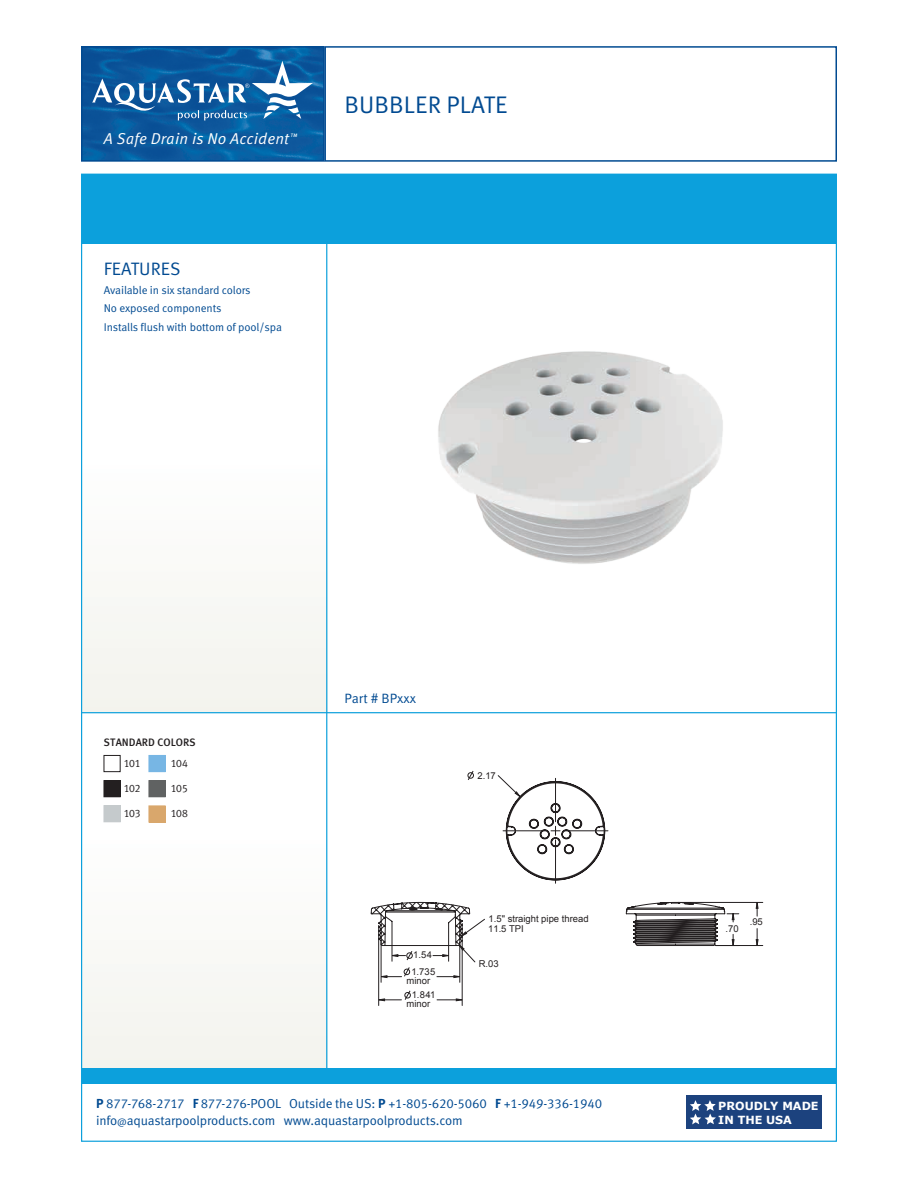
<style>
.page{position:relative;width:918px;height:1188px;background:#fff}
.page>*{position:absolute;margin:0;border:0;box-sizing:border-box;transform-origin:0 0}
.head{font:24px "Meta Pro Norm";letter-spacing:.005em;color:#014a91}
.t1{font:18px "Meta Pro Norm";letter-spacing:.005em;color:#014a91}
.t2{font:15.75px "Meta Pro Norm Ita";letter-spacing:.01em;color:#fff}
.t3{font:13.5px "Meta Pro Norm";color:#014a91}
.t4{font:13.05px/17.5px "Meta Pro Norm";letter-spacing:-.01em;color:#014a91}
.t5{font:11.25px "Meta Pro Norm";letter-spacing:-.01em;color:#014a91}
.t6{font:700 11.25px/13px "Verdana";color:#fff}
.t7{font:10.8px "Meta Plus Normal Caps";letter-spacing:-.02em;color:#231f20}
.t8{font:10.8px "Meta Plus Medium Caps";color:#231f20}
.t9{font:9.45px/9.1px "Arial";color:#231f20;text-align:center}
.s1{font-family:"Meta Pro";font-weight:700}
.s2{font-size:10.5px}
</style>
<div class="page">
<img style="left:84px;top:49px;width:238px;height:110px">
<div style="left:81px;top:46px;width:244px;height:116px;border:2px solid #014a91"></div>
<div style="left:324px;top:46px;width:513px;height:116px;border:2px solid #014a91"></div>
<svg style="left:92px;top:61px;width:221px;height:59px;background:#3576ae"></svg>
<div style="left:81px;top:1073px;width:756px;height:69px;border:1px solid #0ca0dc"></div>
<div style="left:81px;top:174px;width:756px;height:70px;background:#0ca0dc"></div>
<div style="left:81px;top:457px;width:246px;height:255px;background:#f9f9f5"></div>
<div style="left:81px;top:833px;width:246px;height:239px;background:#f9f9f5"></div>
<hr style="left:326px;top:206px;width:1px;height:867px;background:#0ca0dc">
<hr style="left:81px;top:712px;width:756px;height:1px;background:#0ca0dc">
<div style="left:81px;top:1068px;width:756px;height:15px;background:#0ca0dc"></div>
<div style="left:686px;top:1096px;width:136px;height:33px;background:#1c427e"></div>
<svg style="left:690px;top:1100px;width:26px;height:24px"></svg>
<div style="left:104px;top:755px;width:17px;height:17px;border:1px solid #231f20"></div>
<div style="left:104px;top:781px;width:16px;height:16px;background:#231f20"></div>
<div style="left:104px;top:780px;width:17px;height:17px;border:1px solid #231f20"></div>
<div style="left:104px;top:806px;width:16px;height:16px;background:#c5cacc"></div>
<div style="left:104px;top:805px;width:17px;height:17px;border:1px solid #c5cacc"></div>
<div style="left:149px;top:755px;width:16px;height:17px;background:#77b6e4"></div>
<div style="left:149px;top:781px;width:16px;height:16px;background:#606262"></div>
<div style="left:149px;top:780px;width:17px;height:17px;border:1px solid #606262"></div>
<div style="left:149px;top:806px;width:16px;height:16px;background:#d9a76c"></div>
<div style="left:149px;top:806px;width:17px;height:16px;border:1px solid #d9a76c"></div>
<svg style="left:379px;top:830px;width:379px;height:171px"></svg>
<svg style="left:626px;top:902px;width:99px;height:44px"></svg>
<svg style="left:371px;top:771px;width:237px;height:189px"></svg>
<svg style="left:404px;top:967px;width:6px;height:10px"></svg>
<svg style="left:405px;top:990px;width:6px;height:10px"></svg>
<img style="left:438px;top:351px;width:285px;height:213px">
<p class="t2" style="left:104px;top:127px;width:195px">A Safe Drain is No Accident<sup>™</sup></p>
<p class="t1" style="left:104px;top:255px;width:78px">FEATURES</p>
<p class="t5" style="left:104px;top:282px;width:148px">Available in six standard colors</p>
<p class="t5" style="left:104px;top:300px;width:119px">No exposed components</p>
<p class="t5" style="left:104px;top:318px;width:180px">Installs flush with bottom of pool/spa</p>
<p class="head" style="left:344px;top:87px;width:165px">BUBBLER PLATE</p>
<p class="t8" style="left:104px;top:736px;width:93px">STANDARD COLORS</p>
<p class="t7" style="left:124px;top:782px;width:18px">102</p>
<p class="t7" style="left:124px;top:807px;width:18px">103</p>
<p class="t7" style="left:124px;top:757px;width:18px">101</p>
<p class="t7" style="left:171px;top:757px;width:19px">104</p>
<p class="t7" style="left:171px;top:782px;width:19px">105</p>
<p class="t7" style="left:171px;top:807px;width:19px">108</p>
<p class="t3" style="left:344px;top:688px;width:73px">Part # BPxxx</p>
<p class="t9" style="left:477px;top:771px;width:20px">2.17</p>
<p class="t9" style="left:413px;top:951px;width:20px">1.54</p>
<p class="t9" style="left:407px;top:990px;width:30px">1.841 minor</p>
<p class="t9" style="left:407px;top:967px;width:30px">1.735 minor</p>
<p class="t9" style="left:488px;top:913px;width:102px;line-height:10.8px;text-align:left">1.5" straight pipe thread<br>11.5 TPI</p>
<p class="t9" style="left:479px;top:959px;width:21px">R.03</p>
<p class="t4" style="left:96px;top:1094px;width:508px"><span class="s1">P</span> 877-768-2717 <span class="s1">F</span> 877-276-POOL Outside the US: <span class="s1">P</span> +1-805-620-5060 <span class="s1">F</span> +1-949-336-1940 info<span class="s2">@</span>aquastarpoolproducts.com www.aquastarpoolproducts.com</p>
<p class="t9" style="left:725px;top:924px;width:15px">.70</p>
<p class="t9" style="left:750px;top:918px;width:15px">.95</p>
<p class="t6" style="left:718px;top:1100px;width:102px">PROUDLY MADE<br>IN THE USA</p>
</div>
